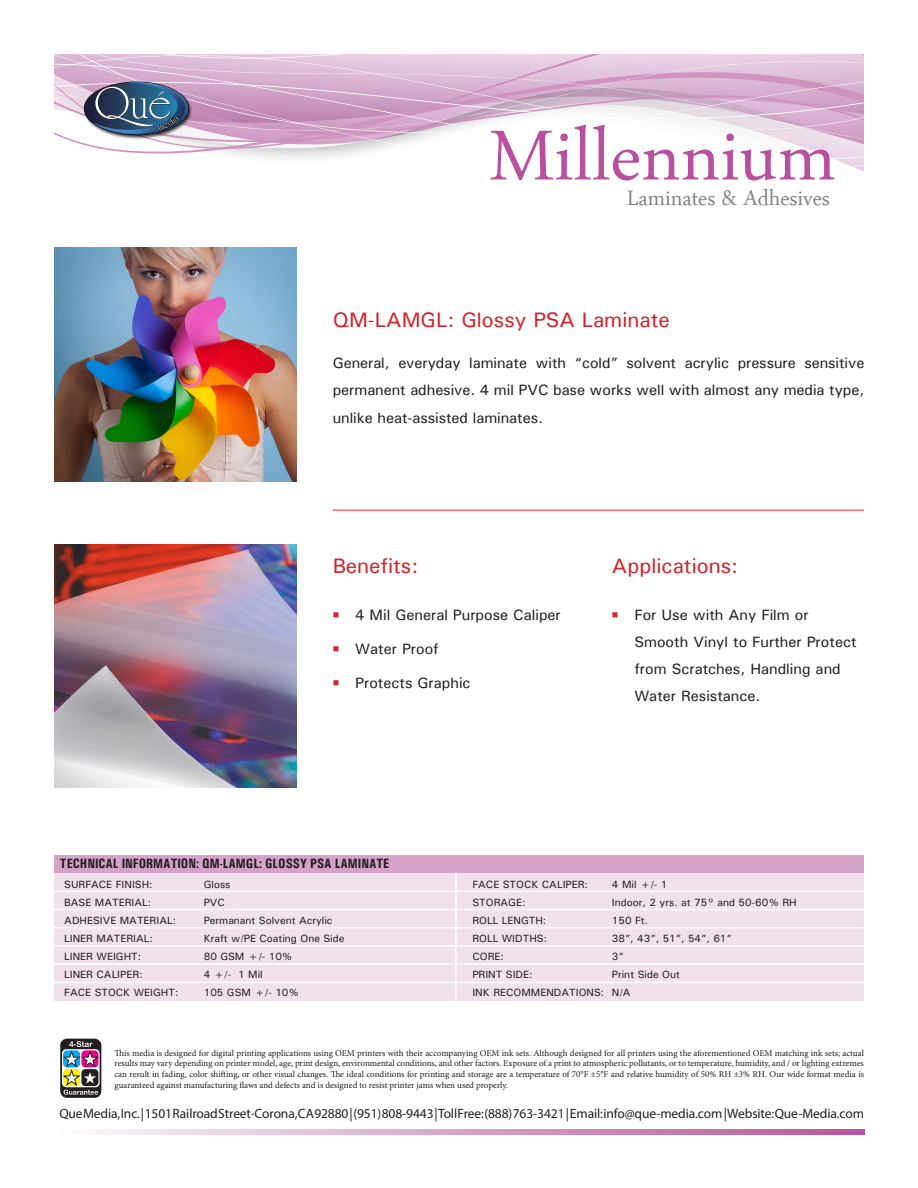
<style>
.page{position:relative;width:918px;height:1188px;background:#fff}
.page>*{position:absolute;margin:0;border:0;box-sizing:border-box;transform-origin:0 0}
.t1{font:104.1px "Arabic Typesetting";color:#b9509f}
.t2{font:30.9px "Arabic Typesetting";color:#80807f}
.t3{font:500 21px "Univers";color:#d1232a}
.t4{font:500 15px/27px "Univers";color:#231f20;text-align:justify}
.t5{font:13.5px "Myriad Pro";letter-spacing:-.01em;color:#231f20}
.t6{font:700 condensed 13.5px "Univers";color:#231f20}
.t7{font:500 10.5px "Univers";color:#231f20}
.t8{font:9px/10.8px "Minion Pro";color:#231f20;text-align:justify}
.s1{color:#d1232a}
</style>
<div class="page">
<svg style="left:96px;top:1129px;width:768px;height:5px;background:#d5a1c9"></svg>
<svg style="left:54px;top:54px;width:810px;height:105px"></svg>
<svg style="left:54px;top:75px;width:810px;height:55px;background:#d9b8d2"></svg>
<img style="left:82px;top:80px;width:112px;height:60px">
<img style="left:84px;top:82px;width:105px;height:53px">
<img style="left:54px;top:248px;width:243px;height:234px">
<div style="left:60px;top:1039px;width:41px;height:59px;background:#231f20;border-radius:7px"></div>
<svg style="left:62px;top:1049px;width:38px;height:38px"></svg>
<svg style="left:63px;top:1050px;width:17px;height:17px"></svg>
<svg style="left:63px;top:1069px;width:17px;height:17px"></svg>
<svg style="left:64px;top:1041px;width:34px;height:54px"></svg>
<hr style="left:333px;top:510px;width:531px;height:1px;background:#ee1d23">
<div style="left:54px;top:864px;width:810px;height:137px;background:#f1e1ed"></div>
<div style="left:54px;top:855px;width:810px;height:17px;background:#d5a2c9"></div>
<hr style="left:54px;top:891px;width:810px;height:1px;background:#fff">
<hr style="left:54px;top:909px;width:810px;height:1px;background:#fff">
<hr style="left:54px;top:927px;width:810px;height:1px;background:#fff">
<hr style="left:54px;top:945px;width:810px;height:2px;background:#fff">
<hr style="left:54px;top:963px;width:810px;height:2px;background:#fff">
<hr style="left:54px;top:982px;width:810px;height:1px;background:#fff">
<hr style="left:455px;top:872px;width:2px;height:136px;background:#fff">
<img style="left:54px;top:544px;width:243px;height:243px">
<p class="t1" style="left:489px;top:105px;width:348px">Millennium</p>
<p class="t2" style="left:627px;top:183px;width:205px">Laminates &amp; Adhesives</p>
<p class="t3" style="left:333px;top:306px;width:338px">QM-LAMGL: Glossy PSA Laminate</p>
<p class="t4" style="left:333px;top:349px;width:533px;line-height:27.6px">General, everyday laminate with “cold” solvent acrylic pressure sensitive permanent adhesive. 4 mil PVC base works well with almost any media type, unlike heat-assisted laminates.</p>
<p class="t3" style="left:333px;top:552px;width:87px">Benefits:</p>
<p class="t4" style="left:333px;top:601px;width:230px"><span class="s1">■</span> 4 Mil General Purpose Caliper</p>
<p class="t4" style="left:333px;top:635px;width:108px"><span class="s1">■</span> Water Proof</p>
<p class="t4" style="left:333px;top:669px;width:139px"><span class="s1">■</span> Protects Graphic</p>
<p class="t3" style="left:612px;top:552px;width:128px">Applications:</p>
<p class="t4" style="left:634px;top:601px;width:224px;text-align:left;text-indent:-22px"><span class="s1">■</span> For Use with Any Film or<br>Smooth Vinyl to Further Protect from Scratches, Handling and<br>Water Resistance.</p>
<p class="t6" style="left:60px;top:856px;width:331px">TECHNICAL INFORMATION: QM-LAMGL: GLOSSY PSA LAMINATE</p>
<p class="t7" style="left:64px;top:877px;width:90px">SURFACE FINISH:</p>
<p class="t7" style="left:204px;top:877px;width:28px">Gloss</p>
<p class="t7" style="left:64px;top:895px;width:88px">BASE MATERIAL:</p>
<p class="t7" style="left:204px;top:895px;width:23px">PVC</p>
<p class="t7" style="left:64px;top:913px;width:113px">ADHESIVE MATERIAL:</p>
<p class="t7" style="left:204px;top:913px;width:130px">Permanant Solvent Acrylic</p>
<p class="t7" style="left:64px;top:931px;width:90px">LINER MATERIAL:</p>
<p class="t7" style="left:204px;top:931px;width:142px">Kraft w/PE Coating One Side</p>
<p class="t7" style="left:64px;top:949px;width:79px">LINER WEIGHT:</p>
<p class="t7" style="left:204px;top:949px;width:90px">80 GSM +/- 10%</p>
<p class="t7" style="left:64px;top:967px;width:80px">LINER CALIPER:</p>
<p class="t7" style="left:204px;top:967px;width:61px">4 +/- 1 Mil</p>
<p class="t7" style="left:64px;top:985px;width:116px">FACE STOCK WEIGHT:</p>
<p class="t7" style="left:204px;top:985px;width:97px">105 GSM +/- 10%</p>
<p class="t7" style="left:472px;top:877px;width:117px">FACE STOCK CALIPER:</p>
<p class="t7" style="left:612px;top:877px;width:57px">4 Mil +/- 1</p>
<p class="t7" style="left:472px;top:895px;width:55px">STORAGE:</p>
<p class="t7" style="left:612px;top:895px;width:186px">Indoor, 2 yrs. at 75° and 50-60% RH</p>
<p class="t7" style="left:472px;top:913px;width:75px">ROLL LENGTH:</p>
<p class="t7" style="left:612px;top:913px;width:38px">150 Ft.</p>
<p class="t7" style="left:472px;top:931px;width:76px">ROLL WIDTHS:</p>
<p class="t7" style="left:612px;top:931px;width:121px">38”, 43”, 51”, 54”, 61”</p>
<p class="t7" style="left:472px;top:949px;width:33px">CORE:</p>
<p class="t7" style="left:612px;top:949px;width:13px">3”</p>
<p class="t7" style="left:472px;top:967px;width:62px">PRINT SIDE:</p>
<p class="t7" style="left:612px;top:967px;width:69px">Print Side Out</p>
<p class="t7" style="left:472px;top:985px;width:160px">INK RECOMMENDATIONS: N/A</p>
<p class="t8" style="left:114px;top:1047px;width:751px">This media is designed for digital printing applications using OEM printers with their accompanying OEM ink sets. Although designed for all printers using the aforementioned OEM matching ink sets; actual results may vary depending on printer model, age, print design, environmental conditions, and other factors. Exposure of a print to atmospheric pollutants, or to temperature, humidity, and / or lighting extremes can result in fading, color shifting, or other visual changes. The ideal conditions for printing and storage are a temperature of 70°F ±5°F and relative humidity of 50% RH ±3% RH. Our wide format media is guaranteed against manufacturing flaws and defects and is designed to resist printer jams when used properly.</p>
<p class="t5" style="left:59px;top:1106px;width:806px">Que Media, Inc. | 1501 Railroad Street · Corona, CA 92880 | (951) 808-9443 | Toll Free: (888) 763-3421 | Email: info@que-media.com | Website: Que-Media.com</p>
</div>
